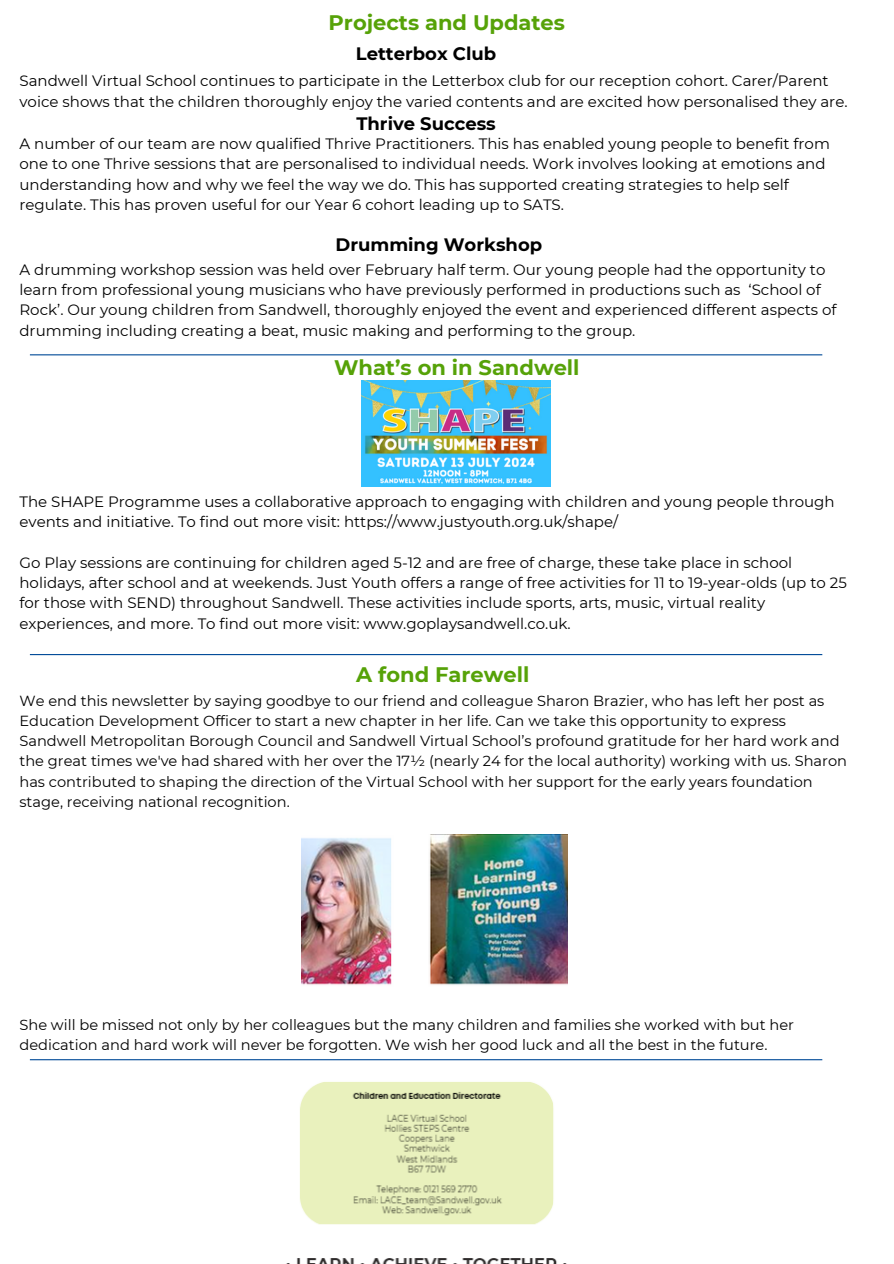
<style>
.page{position:relative;width:894px;height:1264px;background:#fff}
.page>*{position:absolute;margin:0;border:0;box-sizing:border-box;transform-origin:0 0}
.t1{font:700 21px "Montserrat";color:#56a208}
.t2{font:700 18px "Montserrat";color:#000}
.t3{font:15px/20.2px "Montserrat";color:#000}
.t4{font:14.55px/20.2px "Montserrat";color:#000}
</style>
<div class="page">
<hr style="left:30px;top:354px;width:792px;height:1px;background:#004a98">
<hr style="left:30px;top:654px;width:792px;height:1px;background:#004a98">
<img style="left:302px;top:834px;width:265px;height:151px">
<img style="left:361px;top:380px;width:189px;height:106px">
<hr style="left:30px;top:1059px;width:792px;height:1px;background:#004a98">
<img style="left:296px;top:1082px;width:261px;height:181px">
<h1 class="t1" style="left:328px;top:10px;width:238px">Projects and Updates</h1>
<p class="t2" style="left:356px;top:42px;width:142px">Letterbox Club</p>
<p class="t3" style="left:19px;top:71px;width:829px">Sandwell Virtual School continues to participate in the Letterbox club for our reception cohort. Carer/Parent voice shows that the children thoroughly enjoy the varied contents and are excited how personalised they are.</p>
<p class="t2" style="left:356px;top:112px;width:141px">Thrive Success</p>
<p class="t3" style="left:19px;top:133px;width:811px">A number of our team are now qualified Thrive Practitioners. This has enabled young people to benefit from one to one Thrive sessions that are personalised to individual needs. Work involves looking at emotions and understanding how and why we feel the way we do. This has supported creating strategies to help self regulate. This has proven useful for our Year 6 cohort leading up to SATS.</p>
<p class="t2" style="left:335px;top:234px;width:208px">Drumming Workshop</p>
<p class="t3" style="left:19px;top:259px;width:818px">A drumming workshop session was held over February half term. Our young people had the opportunity to learn from professional young musicians who have previously performed in productions such as ‘School of Rock’. Our young children from Sandwell, thoroughly enjoyed the event and experienced different aspects of drumming including creating a beat, music making and performing to the group.</p>
<h1 class="t1" style="left:334px;top:354px;width:247px">What’s on in Sandwell</h1>
<h1 class="t3" style="left:19px;top:491px;width:816px">The SHAPE Programme uses a collaborative approach to engaging with children and young people through events and initiative. To find out more visit: https://www.justyouth.org.uk/shape/</h1>
<h2 class="t3" style="left:19px;top:552px;width:828px">Go Play sessions are continuing for children aged 5-12 and are free of charge, these take place in school holidays, after school and at weekends. Just Youth offers a range of free activities for 11 to 19-year-olds (up to 25 for those with SEND) throughout Sandwell. These activities include sports, arts, music, virtual reality experiences, and more. To find out more visit: www.goplaysandwell.co.uk.</h2>
<p class="t1" style="left:356px;top:662px;width:174px">A fond Farewell</p>
<p class="t4" style="left:19px;top:690px;width:828px">We end this newsletter by saying goodbye to our friend and colleague Sharon Brazier, who has left her post as Education Development Officer to start a new chapter in her life. Can we take this opportunity to express Sandwell Metropolitan Borough Council and Sandwell Virtual School’s profound gratitude for her hard work and the great times we've had shared with her over the 17½ (nearly 24 for the local authority) working with us. Sharon has contributed to shaping the direction of the Virtual School with her support for the early years foundation stage, receiving national recognition.</p>
<p class="t4" style="left:19px;top:1014px;width:775px">She will be missed not only by her colleagues but the many children and families she worked with but her dedication and hard work will never be forgotten. We wish her good luck and all the best in the future.</p>
</div>
